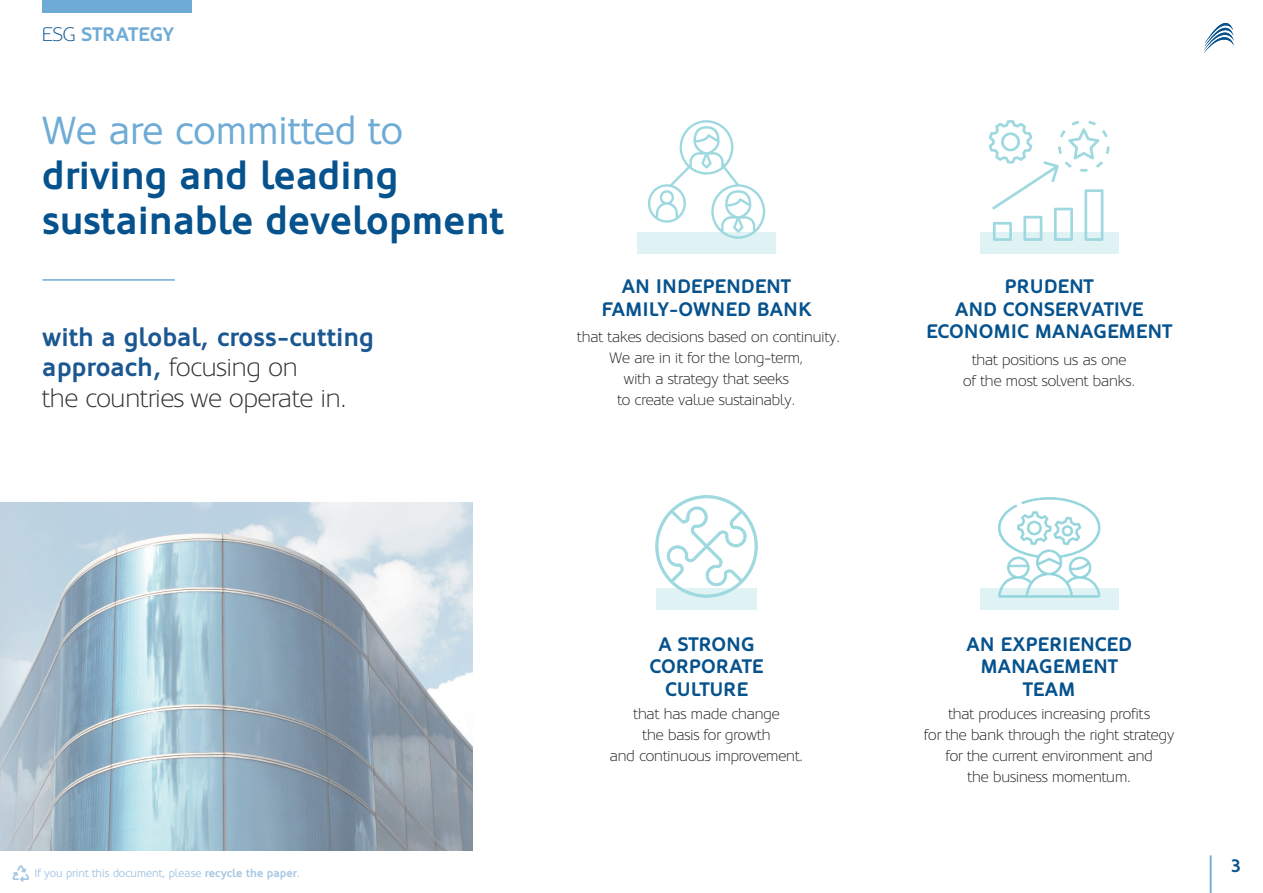
<style>
.page{position:relative;width:1263px;height:893px;background:#fff}
.page>*{position:absolute;margin:0;border:0;box-sizing:border-box;transform-origin:0 0}
.t1{font:700 39px/45px "Oblik";color:#06528d}
.t2{font:700 25.5px/30.6px "Oblik";color:#1b5791}
.pictos_titulares{font:700 19.5px/22.5px "Oblik";color:#06528d;text-align:center}
.t3{font:700 19.5px "Oblik";letter-spacing:-.015em;color:#6eabd5}
.t4{font:700 18px "Oblik";color:#06528d}
.pictos_tex_centrat{font:300 15px/21px "Oblik";color:#231f20;text-align:center}
.t5{font:11.25px "Oblik";color:#a6c7e3}
.s1{font-weight:300;color:#06528d}
.s2{font-weight:400;color:#6eabd5}
.s3{font-weight:300;color:#312f30}
.s4{font-weight:700}
</style>
<div class="page">
<div style="left:42px;top:0;width:150px;height:13px;background:#6eabd5"></div>
<svg style="left:12px;top:865px;width:17px;height:17px"></svg>
<div style="left:656px;top:588px;width:101px;height:21px;background:#dff2f4"></div>
<div style="left:980px;top:588px;width:138px;height:21px;background:#dff2f4"></div>
<img style="left:0;top:502px;width:473px;height:348px">
<svg style="left:655px;top:495px;width:103px;height:103px"></svg>
<svg style="left:997px;top:497px;width:104px;height:113px"></svg>
<svg style="left:1204px;top:23px;width:30px;height:30px"></svg>
<hr style="left:1210px;top:856px;width:1px;height:37px;background:#6eabd5">
<hr style="left:43px;top:279px;width:132px;height:2px;background:#6eabd5">
<div style="left:980px;top:232px;width:138px;height:22px;background:#dff2f4"></div>
<div style="left:637px;top:232px;width:139px;height:22px;background:#dff2f4"></div>
<svg style="left:647px;top:120px;width:119px;height:119px"></svg>
<svg style="left:989px;top:120px;width:120px;height:121px"></svg>
<h3 class="t3" style="left:42px;top:23px;width:134px"><span class="s1">ESG</span> STRATEGY</h3>
<p class="t1" style="left:42px;top:108px;width:463px"><span class="s2">We are committed to </span>driving and leading sustainable development</p>
<p class="t2" style="left:42px;top:322px;width:333px">with a global, cross-cutting approach, <span class="s3">focusing on<br>the countries we operate in.</span></p>
<p class="pictos_titulares" style="left:601px;top:276px;width:212px">AN INDEPENDENT<br>FAMILY-OWNED BANK</p>
<p class="pictos_tex_centrat" style="left:577px;top:327px;width:264px">that takes decisions based on continuity.<br>We are in it for the long-term,<br>with a strategy that seeks<br>to create value sustainably.</p>
<p class="pictos_titulares" style="left:926px;top:276px;width:248px">PRUDENT<br>AND CONSERVATIVE<br>ECONOMIC MANAGEMENT</p>
<p class="pictos_tex_centrat" style="left:963px;top:349px;width:174px">that positions us as one<br>of the most solvent banks.</p>
<p class="t5" style="left:35px;top:867px;width:267px">If you print this document, please <span class="s4">recycle the paper</span>.</p>
<p class="pictos_titulares" style="left:650px;top:633px;width:115px">A STRONG<br>CORPORATE<br>CULTURE</p>
<p class="pictos_tex_centrat" style="left:610px;top:703px;width:195px">that has made change<br>the basis for growth<br>and continuous improvement.</p>
<p class="pictos_titulares" style="left:966px;top:633px;width:167px">AN EXPERIENCED<br>MANAGEMENT<br>TEAM</p>
<p class="pictos_tex_centrat" style="left:924px;top:703px;width:251px">that produces increasing profits<br>for the bank through the right strategy for the current environment and<br>the business momentum.</p>
<p class="t4" style="left:1232px;top:856px;width:11px">3</p>
</div>
